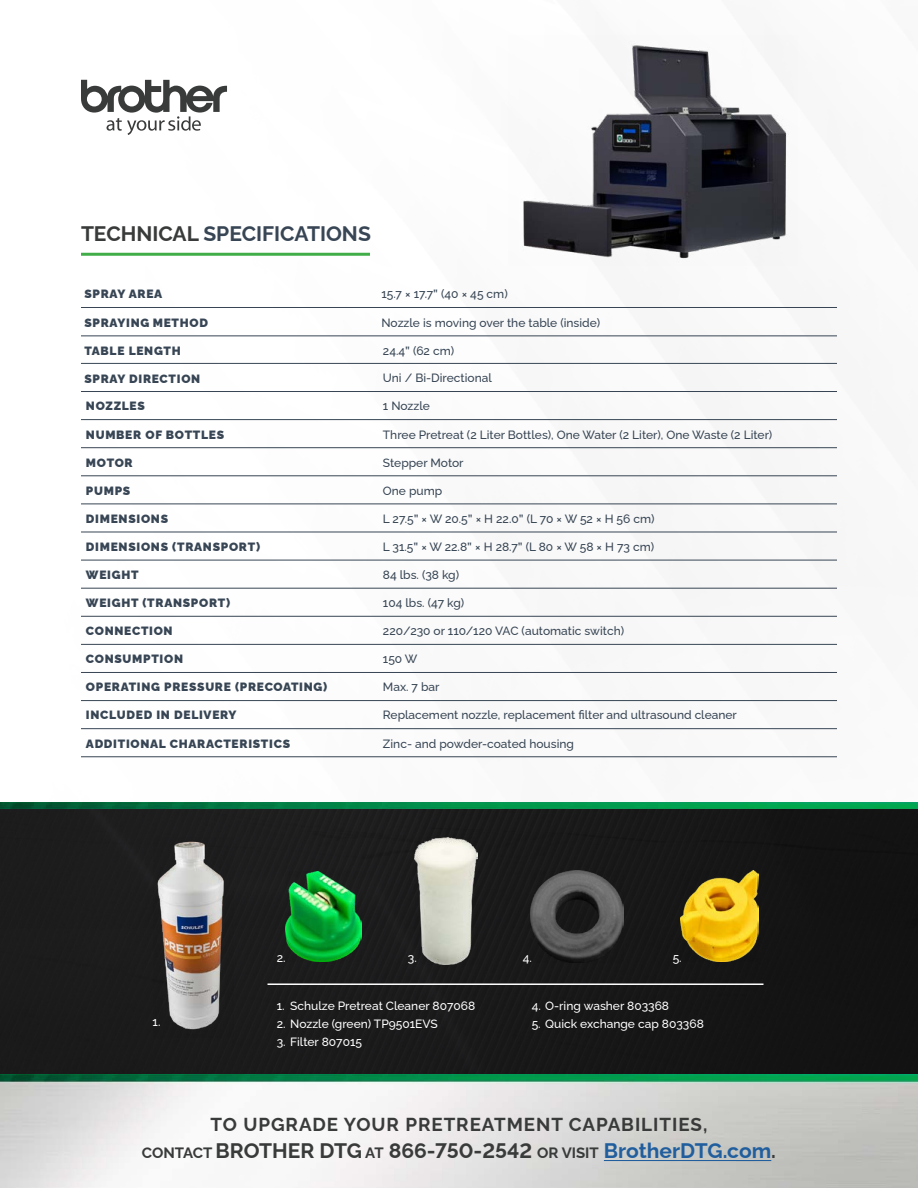
<style>
.page{position:relative;width:918px;height:1188px;background:#fff}
.page>*{position:absolute;margin:0;border:0;box-sizing:border-box;transform-origin:0 0}
.t1{font:700 21px "Raleway";color:#393a3a}
.t2{font:700 21px "Raleway";color:#374554}
.t3{font:700 18.75px "Raleway";letter-spacing:.05em;color:#393a3a}
.t4{font:500 12px "Raleway";color:#374554}
.t5{font:900 12px "Raleway";letter-spacing:.06em;color:#374554}
.t6{font:500 12px "Raleway";color:#fff}
.s1{color:#393a3a}
.s2{font-family:"Industry"}
.s3{font-size:15px}
.s4{color:#215e9e}
</style>
<div class="page">
<img style="left:0;top:79px;width:918px;height:724px">
<img style="left:0;top:803px;width:918px;height:385px">
<hr style="left:81px;top:307px;width:297px;height:1px;background:#374554">
<hr style="left:378px;top:307px;width:459px;height:1px;background:#374554">
<hr style="left:81px;top:336px;width:297px;height:1px;background:#374554">
<hr style="left:378px;top:336px;width:459px;height:1px;background:#374554">
<hr style="left:81px;top:363px;width:297px;height:1px;background:#374554">
<hr style="left:378px;top:363px;width:459px;height:1px;background:#374554">
<hr style="left:81px;top:391px;width:297px;height:1px;background:#374554">
<hr style="left:378px;top:391px;width:459px;height:1px;background:#374554">
<hr style="left:81px;top:419px;width:297px;height:1px;background:#374554">
<hr style="left:378px;top:419px;width:459px;height:1px;background:#374554">
<hr style="left:81px;top:447px;width:297px;height:1px;background:#374554">
<hr style="left:378px;top:447px;width:459px;height:1px;background:#374554">
<hr style="left:81px;top:475px;width:297px;height:1px;background:#374554">
<hr style="left:378px;top:475px;width:459px;height:1px;background:#374554">
<hr style="left:81px;top:504px;width:297px;height:1px;background:#374554">
<hr style="left:378px;top:504px;width:459px;height:1px;background:#374554">
<hr style="left:81px;top:532px;width:297px;height:1px;background:#374554">
<hr style="left:378px;top:532px;width:459px;height:1px;background:#374554">
<hr style="left:81px;top:560px;width:297px;height:1px;background:#374554">
<hr style="left:378px;top:560px;width:459px;height:1px;background:#374554">
<hr style="left:81px;top:588px;width:297px;height:1px;background:#374554">
<hr style="left:378px;top:588px;width:459px;height:1px;background:#374554">
<hr style="left:81px;top:616px;width:297px;height:1px;background:#374554">
<hr style="left:378px;top:616px;width:459px;height:1px;background:#374554">
<hr style="left:81px;top:644px;width:297px;height:1px;background:#374554">
<hr style="left:378px;top:644px;width:459px;height:1px;background:#374554">
<hr style="left:81px;top:672px;width:297px;height:1px;background:#374554">
<hr style="left:378px;top:672px;width:459px;height:1px;background:#374554">
<hr style="left:81px;top:700px;width:297px;height:1px;background:#374554">
<hr style="left:378px;top:700px;width:459px;height:1px;background:#374554">
<hr style="left:81px;top:728px;width:297px;height:1px;background:#374554">
<hr style="left:378px;top:728px;width:459px;height:1px;background:#374554">
<hr style="left:81px;top:756px;width:297px;height:1px;background:#374554">
<hr style="left:378px;top:756px;width:459px;height:1px;background:#374554">
<img style="left:680px;top:870px;width:79px;height:91px">
<img style="left:153px;top:837px;width:80px;height:201px">
<img style="left:415px;top:837px;width:62px;height:128px">
<img style="left:530px;top:871px;width:94px;height:91px">
<img style="left:286px;top:871px;width:76px;height:91px">
<hr style="left:604px;top:1160px;width:167px;height:1px;background:#215e9e">
<svg style="left:81px;top:80px;width:146px;height:55px"></svg>
<img style="left:508px;top:41px;width:290px;height:224px">
<hr style="left:268px;top:983px;width:496px;height:2px;background:#fff">
<hr style="left:81px;top:253px;width:289px;height:3px;background:#41ad49">
<h1 class="t2" style="left:81px;top:217px;width:291px"><span class="s1">TECHNICAL</span> SPECIFICATIONS</h1>
<p class="t5" style="left:85px;top:285px;width:79px">SPRAY AREA</p>
<p class="t4" style="left:382px;top:285px;width:128px">15.7 × 17.7<span class="s2">"</span> (40 × 45 cm)</p>
<p class="t5" style="left:85px;top:314px;width:125px">SPRAYING METHOD</p>
<p class="t4" style="left:382px;top:314px;width:220px">Nozzle is moving over the table (inside)</p>
<p class="t5" style="left:85px;top:341px;width:98px">TABLE LENGTH</p>
<p class="t4" style="left:383px;top:341px;width:73px">24.4<span class="s2">"</span> (62 cm)</p>
<p class="t5" style="left:85px;top:369px;width:117px">SPRAY DIRECTION</p>
<p class="t4" style="left:383px;top:369px;width:110px">Uni / Bi-Directional</p>
<p class="t5" style="left:86px;top:397px;width:60px">NOZZLES</p>
<p class="t4" style="left:383px;top:397px;width:48px">1 Nozzle</p>
<p class="t5" style="left:86px;top:425px;width:140px">NUMBER OF BOTTLES</p>
<p class="t4" style="left:383px;top:425px;width:391px">Three Pretreat (2 Liter Bottles), One Water (2 Liter), One Waste (2 Liter)</p>
<p class="t5" style="left:86px;top:453px;width:48px">MOTOR</p>
<p class="t4" style="left:383px;top:453px;width:82px">Stepper Motor</p>
<p class="t5" style="left:86px;top:481px;width:46px">PUMPS</p>
<p class="t4" style="left:383px;top:481px;width:61px">One pump</p>
<p class="t5" style="left:86px;top:509px;width:84px">DIMENSIONS</p>
<p class="t4" style="left:383px;top:509px;width:273px">L 27.5<span class="s2">"</span> × W 20.5<span class="s2">"</span> × H 22.0<span class="s2">"</span> (L 70 × W 52 × H 56 cm)</p>
<p class="t5" style="left:86px;top:537px;width:176px">DIMENSIONS (TRANSPORT)</p>
<p class="t4" style="left:383px;top:537px;width:273px">L 31.5<span class="s2">"</span> × W 22.8<span class="s2">"</span> × H 28.7<span class="s2">"</span> (L 80 × W 58 × H 73 cm)</p>
<p class="t5" style="left:86px;top:565px;width:54px">WEIGHT</p>
<p class="t4" style="left:383px;top:565px;width:78px">84 lbs. (38 kg)</p>
<p class="t5" style="left:86px;top:593px;width:146px">WEIGHT (TRANSPORT)</p>
<p class="t4" style="left:383px;top:593px;width:83px">104 lbs. (47 kg)</p>
<p class="t5" style="left:86px;top:621px;width:88px">CONNECTION</p>
<p class="t4" style="left:383px;top:621px;width:243px">220/230 or 110/120 VAC (automatic switch)</p>
<p class="t5" style="left:86px;top:649px;width:99px">CONSUMPTION</p>
<p class="t4" style="left:383px;top:649px;width:36px">150 W</p>
<p class="t5" style="left:86px;top:678px;width:243px">OPERATING PRESSURE (PRECOATING)</p>
<p class="t4" style="left:383px;top:678px;width:58px">Max. 7 bar</p>
<p class="t5" style="left:86px;top:706px;width:152px">INCLUDED IN DELIVERY</p>
<p class="t4" style="left:383px;top:706px;width:356px">Replacement nozzle, replacement filter and ultrasound cleaner</p>
<p class="t5" style="left:86px;top:734px;width:206px">ADDITIONAL CHARACTERISTICS</p>
<p class="t4" style="left:383px;top:734px;width:193px">Zinc- and powder-coated housing</p>
<p class="t6" style="left:153px;top:1013px;width:9px">1.</p>
<p class="t6" style="left:277px;top:948px;width:10px">2.</p>
<p class="t6" style="left:408px;top:948px;width:10px">3.</p>
<p class="t6" style="left:523px;top:948px;width:11px">4.</p>
<p class="t6" style="left:673px;top:948px;width:10px">5.</p>
<p class="t6" style="left:277px;top:996px;width:200px">1. Schulze Pretreat Cleaner 807068</p>
<p class="t6" style="left:277px;top:1014px;width:163px">2. Nozzle (green) TP9501EVS</p>
<p class="t6" style="left:277px;top:1032px;width:87px">3. Filter 807015</p>
<p class="t6" style="left:532px;top:996px;width:139px">4. O-ring washer 803368</p>
<p class="t6" style="left:532px;top:1014px;width:174px">5. Quick exchange cap 803368</p>
<h2 class="t3" style="left:211px;top:1110px;width:498px">TO UPGRADE YOUR PRETREATMENT CAPABILITIES,</h2>
<h1 class="t1" style="left:142px;top:1134px;width:636px"><span class="s3">CONTACT</span> BROTHER DTG <span class="s3">AT</span> 866-750-2542 <span class="s3">OR VISIT</span> <span class="s4">BrotherDTG.com</span>.</h1>
</div>
